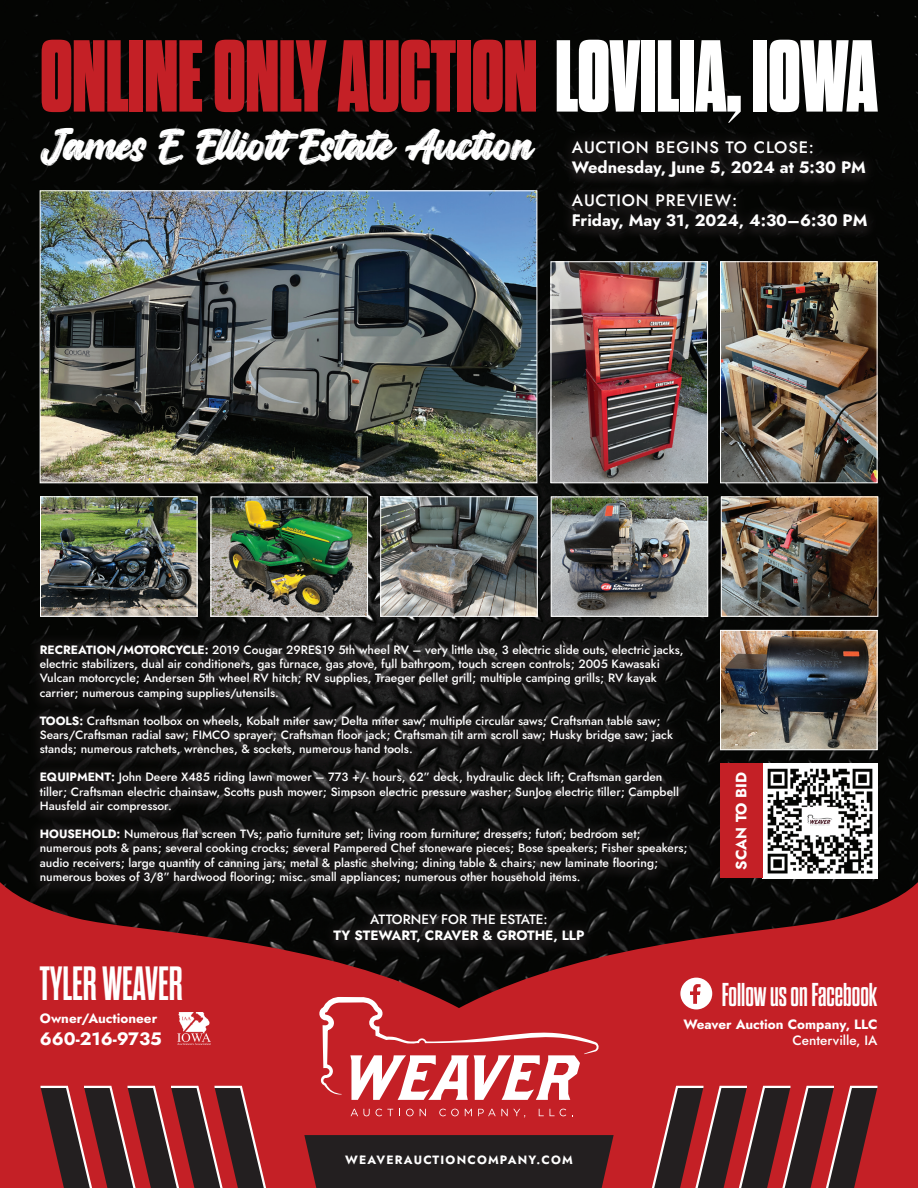
<style>
.page{position:relative;width:918px;height:1188px;background:#fff}
.page>*{position:absolute;margin:0;border:0;box-sizing:border-box;transform-origin:0 0}
.t1{font:800 102px "Dharma Gothic M";color:#c42026}
.t2{font:700 48px "Dharma Gothic M";color:#fff}
.t3{font:36px "Carameland Vanilla";color:#fff}
.t4{font:700 33px "Dharma Gothic M";color:#fff}
.t5{font:700 18px "Jost";color:#fff}
.t6{font:700 16.5px "Jost";color:#fff}
.t7{font:500 16.5px "Jost";letter-spacing:.05em;color:#fff}
.t8{font:700 15px "Jost";color:#fff}
.t9{font:700 13.5px "Jost";color:#fff}
.t10{font:500 13.5px "Jost";color:#fff}
.t11{font:500 12px/14.4px "Jost";color:#fff}
.t12{font:700 12px "Jost";letter-spacing:.1em;color:#fff}
.s1{color:#fff}
.s2{font-weight:700}
</style>
<div class="page">
<img style="left:0;top:0;width:918px;height:859px">
<svg style="left:0;top:859px;width:918px;height:329px;background:#9b1b20"></svg>
<svg style="left:351px;top:1109px;width:19px;height:7px"></svg>
<svg style="left:376px;top:1109px;width:17px;height:7px"></svg>
<svg style="left:406px;top:1109px;width:8px;height:7px"></svg>
<svg style="left:420px;top:1109px;width:6px;height:7px"></svg>
<svg style="left:439px;top:1109px;width:20px;height:7px"></svg>
<svg style="left:465px;top:1109px;width:7px;height:7px"></svg>
<svg style="left:478px;top:1109px;width:47px;height:8px"></svg>
<svg style="left:539px;top:1109px;width:5px;height:7px"></svg>
<svg style="left:550px;top:1109px;width:16px;height:7px"></svg>
<svg style="left:318px;top:997px;width:282px;height:103px"></svg>
<div style="left:304px;top:1135px;width:310px;height:53px;background:#231f20"></div>
<img style="left:42px;top:192px;width:493px;height:289px">
<div style="left:40px;top:190px;width:497px;height:293px;border:1px solid #fff"></div>
<img style="left:42px;top:498px;width:153px;height:117px">
<div style="left:40px;top:496px;width:157px;height:121px;border:1px solid #fff"></div>
<img style="left:213px;top:499px;width:153px;height:116px">
<div style="left:211px;top:497px;width:157px;height:120px;border:1px solid #fff"></div>
<img style="left:382px;top:498px;width:154px;height:117px">
<div style="left:380px;top:496px;width:158px;height:121px;border:1px solid #fff"></div>
<img style="left:553px;top:263px;width:153px;height:218px">
<div style="left:551px;top:261px;width:157px;height:222px;border:1px solid #fff"></div>
<img style="left:553px;top:499px;width:153px;height:116px">
<div style="left:551px;top:497px;width:157px;height:120px;border:1px solid #fff"></div>
<img style="left:723px;top:499px;width:153px;height:116px">
<div style="left:721px;top:497px;width:157px;height:120px;border:1px solid #fff"></div>
<img style="left:722px;top:632px;width:154px;height:116px">
<div style="left:720px;top:630px;width:158px;height:120px;border:1px solid #fff"></div>
<img style="left:722px;top:263px;width:154px;height:218px">
<div style="left:720px;top:261px;width:158px;height:222px;border:1px solid #fff"></div>
<svg style="left:28px;top:632px;width:671px;height:264px;background:#171615"></svg>
<svg style="left:326px;top:954px;width:266px;height:2px"></svg>
<svg style="left:322px;top:902px;width:274px;height:52px;background:#131212"></svg>
<div style="left:560px;top:129px;width:319px;height:113px;background:#100f0e"></div>
<img style="left:763px;top:763px;width:115px;height:115px">
<div style="left:720px;top:763px;width:43px;height:115px;background:#c42026"></div>
<img style="left:178px;top:1012px;width:32px;height:33px">
<div style="left:680px;top:978px;width:32px;height:31px;background:#fff;border-radius:50%"></div>
<svg style="left:690px;top:984px;width:11px;height:20px"></svg>
<svg style="left:38px;top:1085px;width:236px;height:103px;background:#722c2f"></svg>
<svg style="left:644px;top:1085px;width:236px;height:103px;background:#722c2f"></svg>
<h1 class="t1" style="left:40px;top:26px;width:839px">ONLINE ONLY AUCTION <span class="s1">LOVILIA, IOWA</span></h1>
<h3 class="t3" style="left:40px;top:119px;width:493px">James E. Elliott Estate Auction</h3>
<h3 class="t7" style="left:572px;top:136px;width:244px">AUCTION BEGINS TO CLOSE:</h3>
<h3 class="t6" style="left:572px;top:156px;width:296px">Wednesday, June 5, 2024 at 5:30 PM</h3>
<h3 class="t7" style="left:572px;top:189px;width:167px">AUCTION PREVIEW:</h3>
<h3 class="t6" style="left:572px;top:209px;width:297px">Friday, May 31, 2024, 4:30–6:30 PM</h3>
<p class="t11" style="left:40px;top:642px;width:645px"><span class="s2">RECREATION/MOTORCYCLE:</span> 2019 Cougar 29RES19 5th wheel RV – very little use, 3 electric slide outs, electric jacks, electric stabilizers, dual air conditioners, gas furnace, gas stove, full bathroom, touch screen controls; 2005 Kawasaki Vulcan motorcycle; Andersen 5th wheel RV hitch; RV supplies, Traeger pellet grill; multiple camping grills; RV kayak carrier; numerous camping supplies/utensils.</p>
<p class="t11" style="left:40px;top:713px;width:635px"><span class="s2">TOOLS:</span> Craftsman toolbox on wheels, Kobalt miter saw; Delta miter saw; multiple circular saws; Craftsman table saw;<br>Sears/Craftsman radial saw; FIMCO sprayer; Craftsman floor jack; Craftsman tilt arm scroll saw; Husky bridge saw; jack stands; numerous ratchets, wrenches, &amp; sockets, numerous hand tools.</p>
<p class="t11" style="left:40px;top:770px;width:641px"><span class="s2">EQUIPMENT:</span> John Deere X485 riding lawn mower – 773 +/- hours, 62” deck, hydraulic deck lift; Craftsman garden tiller; Craftsman electric chainsaw, Scotts push mower; Simpson electric pressure washer; SunJoe electric tiller; Campbell<br>Hausfeld air compressor.</p>
<p class="t11" style="left:40px;top:827px;width:650px"><span class="s2">HOUSEHOLD:</span> Numerous flat screen TVs; patio furniture set; living room furniture; dressers; futon; bedroom set; numerous pots &amp; pans; several cooking crocks; several Pampered Chef stoneware pieces; Bose speakers; Fisher speakers; audio receivers; large quantity of canning jars; metal &amp; plastic shelving; dining table &amp; chairs; new laminate flooring; numerous boxes of 3/8” hardwood flooring; misc. small appliances; numerous other household items.</p>
<p class="t10" style="left:370px;top:910px;width:179px">ATTORNEY FOR THE ESTATE:</p>
<p class="t9" style="left:333px;top:926px;width:253px">TY STEWART, CRAVER &amp; GROTHE, LLP</p>
<h2 class="t2" style="left:40px;top:961px;width:144px">TYLER WEAVER</h2>
<p class="t9" style="left:40px;top:1009px;width:119px">Owner/Auctioneer</p>
<h3 class="t5" style="left:40px;top:1026px;width:124px">660-216-9735</h3>
<p class="t8" style="left:731px;top:870px;width:99px;rotate:-90deg">SCAN TO BID</p>
<h3 class="t4" style="left:722px;top:979px;width:157px">Follow us on Facebook</h3>
<p class="t9" style="left:683px;top:1015px;width:196px">Weaver Auction Company, LLC</p>
<p class="t10" style="left:793px;top:1031px;width:86px">Centerville, IA</p>
<p class="t12" style="left:345px;top:1151px;width:229px">WEAVERAUCTIONCOMPANY.COM</p>
</div>
